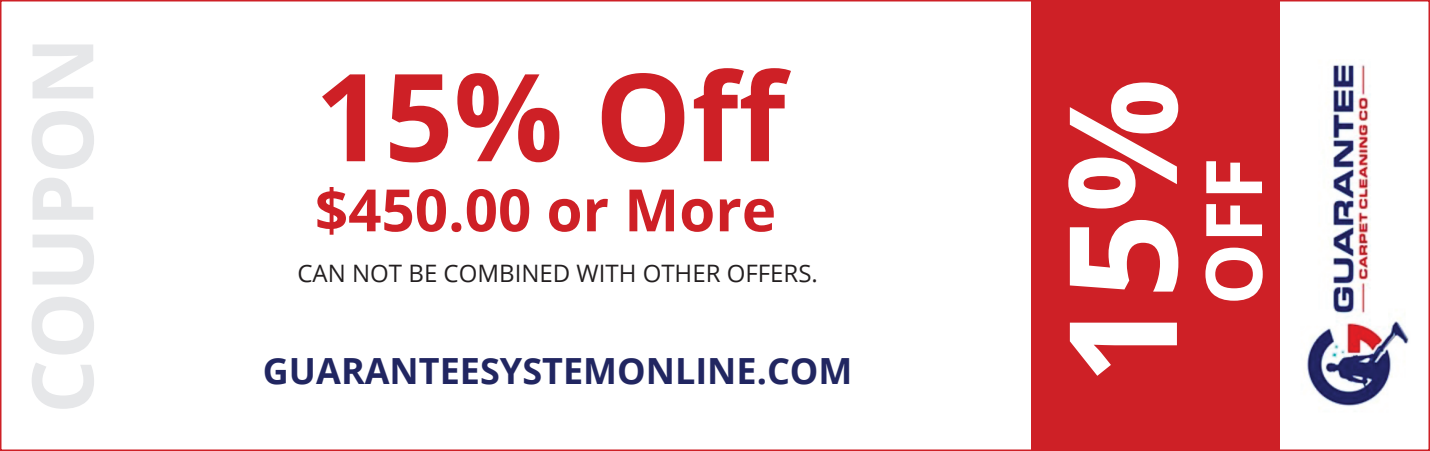
<style>
.page{position:relative;width:1430px;height:451px;background:#fff}
.page>*{position:absolute;margin:0;border:0;box-sizing:border-box;transform-origin:0 0}
.t1{font:700 150px "Open Sans";color:#fff}
.t2{font:700 121.5px "Open Sans";color:#ce2026}
.t3{font:700 85.2px "Open Sans";color:#e6e7e9}
.t4{font:700 78px "Open Sans";color:#fff}
.t5{font:700 58.2px "Open Sans";color:#ce2026}
.t6{font:700 36px "Open Sans";color:#212661}
.t7{font:24px "Open Sans";color:#231f20}
</style>
<div class="page">
<div style="left:0;top:0;width:1430px;height:450px;border:3px solid #ce2026"></div>
<div style="left:1032px;top:0;width:248px;height:450px;background:#ce2026"></div>
<img style="left:1307px;top:64px;width:102px;height:342px">
<h3 class="t3" style="left:2px;top:413px;width:378px;rotate:-90deg">COUPON</h3>
<h2 class="t2" style="left:315px;top:31px;width:478px">15% Off</h2>
<h3 class="t5" style="left:315px;top:169px;width:463px">$450.00 or More</h3>
<p class="t7" style="left:297px;top:257px;width:522px">CAN NOT BE COMBINED WITH OTHER OFFERS.</p>
<h3 class="t6" style="left:263px;top:345px;width:591px">GUARANTEESYSTEMONLINE.COM</h3>
<h1 class="t1" style="left:1017px;top:384px;width:308px;rotate:-90deg">15%</h1>
<h3 class="t4" style="left:1179px;top:305px;width:149px;rotate:-90deg">OFF</h3>
</div>
